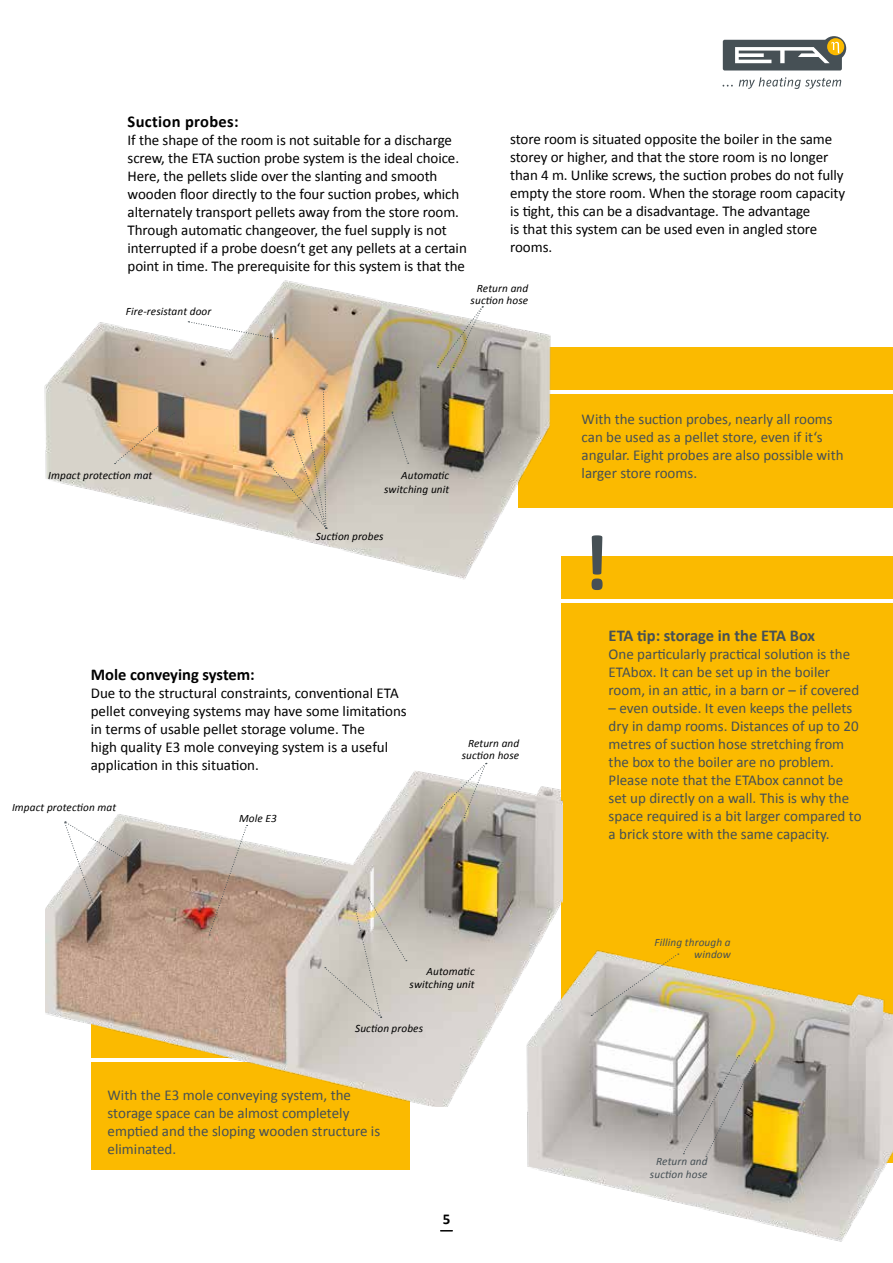
<style>
.page{position:relative;width:893px;height:1263px;background:#fff}
.page>*{position:absolute;margin:0;border:0;box-sizing:border-box;transform-origin:0 0}
.t1{font:700 80.1px "Calibri";color:#465055}
.t2{font:700 16.5px "Calibri";color:#465055}
.t3{font:700 16.5px "Calibri";color:#000}
.t4{font:700 16.5px "Calibri";letter-spacing:.02em;color:#000}
.t5{font:15px/18px "Calibri";letter-spacing:-.005em;color:#000}
.t6{font:15px/18px "Calibri";color:#465055}
.t7{font:700 15px "Calibri";color:#000}
.t8{font:italic 11.25px/13.5px "Calibri";letter-spacing:.01em;color:#000;text-align:right}
.t9{font:italic 11.25px/12px "Calibri";letter-spacing:.01em;color:#465055;text-align:right}
</style>
<div class="page">
<div style="left:519px;top:394px;width:374px;height:114px;background:#fbba00"></div>
<div style="left:502px;top:348px;width:391px;height:42px;background:#fbba00"></div>
<div style="left:561px;top:603px;width:332px;height:560px;background:#fbba00"></div>
<div style="left:561px;top:556px;width:332px;height:43px;background:#fbba00"></div>
<div style="left:91px;top:1062px;width:319px;height:108px;background:#fbba00"></div>
<img style="left:44px;top:280px;width:520px;height:300px">
<img style="left:527px;top:950px;width:366px;height:292px">
<svg style="left:115px;top:413px;width:60px;height:51px;background:#d1aa7d"></svg>
<svg style="left:391px;top:412px;width:18px;height:52px"></svg>
<svg style="left:591px;top:954px;width:88px;height:62px;background:#cfc6ac"></svg>
<svg style="left:437px;top:306px;width:46px;height:62px"></svg>
<svg style="left:188px;top:321px;width:90px;height:18px"></svg>
<svg style="left:269px;top:389px;width:58px;height:140px;background:#dfbc8d"></svg>
<svg style="left:683px;top:1055px;width:73px;height:102px;background:#a09c95"></svg>
<img style="left:46px;top:771px;width:516px;height:335px">
<svg style="left:64px;top:821px;width:71px;height:88px"></svg>
<svg style="left:441px;top:763px;width:46px;height:55px"></svg>
<svg style="left:325px;top:897px;width:82px;height:121px;background:#cac5bb"></svg>
<svg style="left:209px;top:825px;width:39px;height:110px;background:#c0aa9d"></svg>
<div style="left:723px;top:40px;width:119px;height:31px;background:#465055;border-radius:2px"></div>
<svg style="left:822px;top:36px;width:24px;height:25px"></svg>
<svg style="left:827px;top:38px;width:17px;height:17px"></svg>
<svg style="left:735px;top:42px;width:104px;height:21px"></svg>
<svg style="left:723px;top:85px;width:10px;height:2px"></svg>
<svg style="left:739px;top:77px;width:102px;height:12px"></svg>
<p class="t4" style="left:128px;top:111px;width:113px">Suction probes:</p>
<p class="t5" style="left:128px;top:131px;width:341px">If the shape of the room is not suitable for a discharge screw, the ETA suction probe system is the ideal choice.<br>Here, the pellets slide over the slanting and smooth wooden floor directly to the four suction probes, which alternately transport pellets away from the store room.<br>Through automatic changeover, the fuel supply is not interrupted if a probe doesn‘t get any pellets at a certain point in time. The prerequisite for this system is that the</p>
<p class="t5" style="left:510px;top:130px;width:337px">store room is situated opposite the boiler in the same storey or higher, and that the store room is no longer than 4 m. Unlike screws, the suction probes do not fully empty the store room. When the storage room capacity is tight, this can be a disadvantage. The advantage<br>is that this system can be used even in angled store rooms.</p>
<p class="t8" style="left:126px;top:304px;width:87px">Fire-resistant door</p>
<p class="t8" style="left:471px;top:282px;width:59px;line-height:12px;text-align:center">Return and suction hose</p>
<p class="t8" style="left:48px;top:468px;width:106px">Impact protection mat</p>
<p class="t8" style="left:384px;top:468px;width:67px">Automatic switching unit</p>
<p class="t8" style="left:316px;top:529px;width:69px">Suction probes</p>
<p class="t3" style="left:91px;top:664px;width:166px">Mole conveying system:</p>
<p class="t5" style="left:91px;top:684px;width:318px">Due to the structural constraints, conventional ETA pellet conveying systems may have some limitations in terms of usable pellet storage volume. The<br>high quality E3 mole conveying system is a useful application in this situation.</p>
<p class="t8" style="left:12px;top:800px;width:106px">Impact protection mat</p>
<p class="t8" style="left:239px;top:811px;width:39px">Mole E3</p>
<p class="t8" style="left:462px;top:737px;width:59px;line-height:12px;text-align:center">Return and suction hose</p>
<p class="t8" style="left:410px;top:964px;width:67px">Automatic switching unit</p>
<p class="t8" style="left:355px;top:1021px;width:69px">Suction probes</p>
<p class="t6" style="left:108px;top:1086px;width:274px">With the E3 mole conveying system, the storage space can be almost completely emptied and the sloping wooden structure is eliminated.</p>
<p class="t7" style="left:443px;top:1209px;width:9px">5</p>
<p class="t6" style="left:582px;top:410px;width:263px">With the suction probes, nearly all rooms can be used as a pellet store, even if it‘s angular. Eight probes are also possible with larger store rooms.</p>
<h1 class="t1" style="left:583px;top:512px;width:28px">!</h1>
<p class="t2" style="left:609px;top:625px;width:208px">ETA tip: storage in the ETA Box</p>
<p class="t6" style="left:609px;top:645px;width:252px">One particularly practical solution is the<br>ETAbox. It can be set up in the boiler room, in an attic, in a barn or – if covered</p>
<p class="t6" style="left:609px;top:699px;width:255px">– even outside. It even keeps the pellets dry in damp rooms. Distances of up to 20 metres of suction hose stretching from the box to the boiler are no problem.<br>Please note that the ETAbox cannot be set up directly on a wall. This is why the space required is a bit larger compared to a brick store with the same capacity.</p>
<p class="t9" style="left:654px;top:936px;width:78px">Filling through a window</p>
<p class="t9" style="left:650px;top:1154px;width:59px;line-height:13.5px;text-align:center">Return and suction hose</p>
</div>
